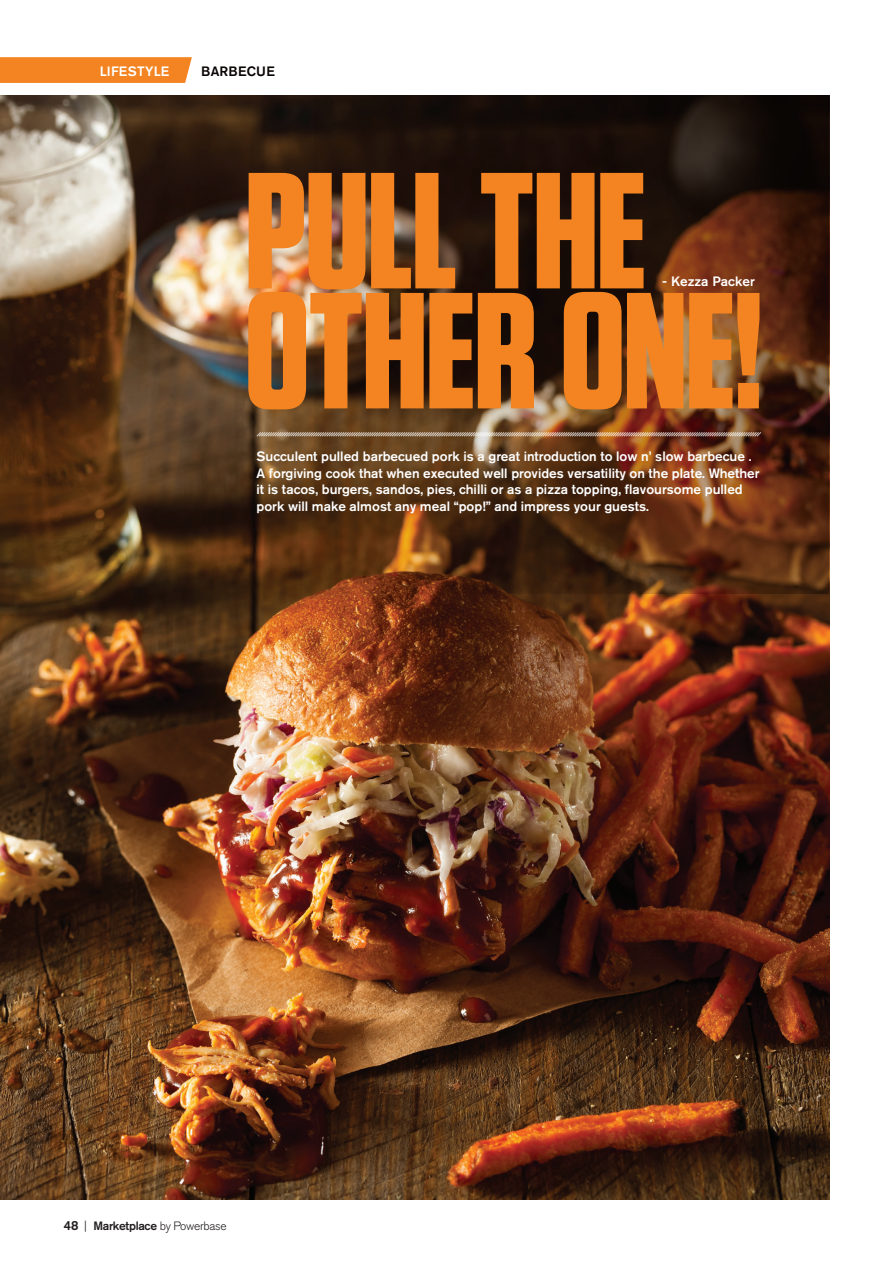
<style>
.page{position:relative;width:893px;height:1263px;background:#fff}
.page>*{position:absolute;margin:0;border:0;box-sizing:border-box;transform-origin:0 0}
.t1{font:700 165px/120px "Tungsten";letter-spacing:-.015em;color:#f38421}
.List_Style{font:500 13.5px/16.5px "Akzidenz Grotesk BE";color:#fff}
.List_Style-2{font:500 13.5px "Akzidenz Grotesk BQ";color:#fff}
.t2{font:500 13.5px "Akzidenz Grotesk BE";letter-spacing:.02em;color:#080302}
.t3{font:300 12px "Akzidenz Grotesk BQ";letter-spacing:-.025em;color:#231f20}
.s1{font-weight:500;font-size:13.2px}
.s2{font-weight:500}
</style>
<div class="page">
<img style="left:0;top:96px;width:829px;height:1103px">
<svg style="left:315px;top:96px;width:514px;height:498px;background:#462815"></svg>
<svg style="left:0;top:57px;width:192px;height:26px;background:#f38727"></svg>
<img style="left:256px;top:431px;width:506px;height:6px">
<p class="List_Style" style="left:100px;top:63px;width:71px">LIFESTYLE</p>
<p class="t2" style="left:201px;top:63px;width:75px">BARBECUE</p>
<h1 class="t1" style="left:244px;top:176px;width:521px">PULL THE<br>OTHER ONE!</h1>
<p class="List_Style-2" style="left:662px;top:273px;width:94px">- Kezza Packer</p>
<p class="List_Style" style="left:256px;top:448px;width:505px">Succulent pulled barbecued pork is a great introduction to low n’ slow barbecue .<br>A forgiving cook that when executed well provides versatility on the plate. Whether it is tacos, burgers, sandos, pies, chilli or as a pizza topping, flavoursome pulled pork will make almost any meal “pop!” and impress your guests.</p>
<p class="t3" style="left:64px;top:1219px;width:164px"><span class="s1">48</span> | <span class="s2">Marketplace</span> by Powerbase</p>
</div>
